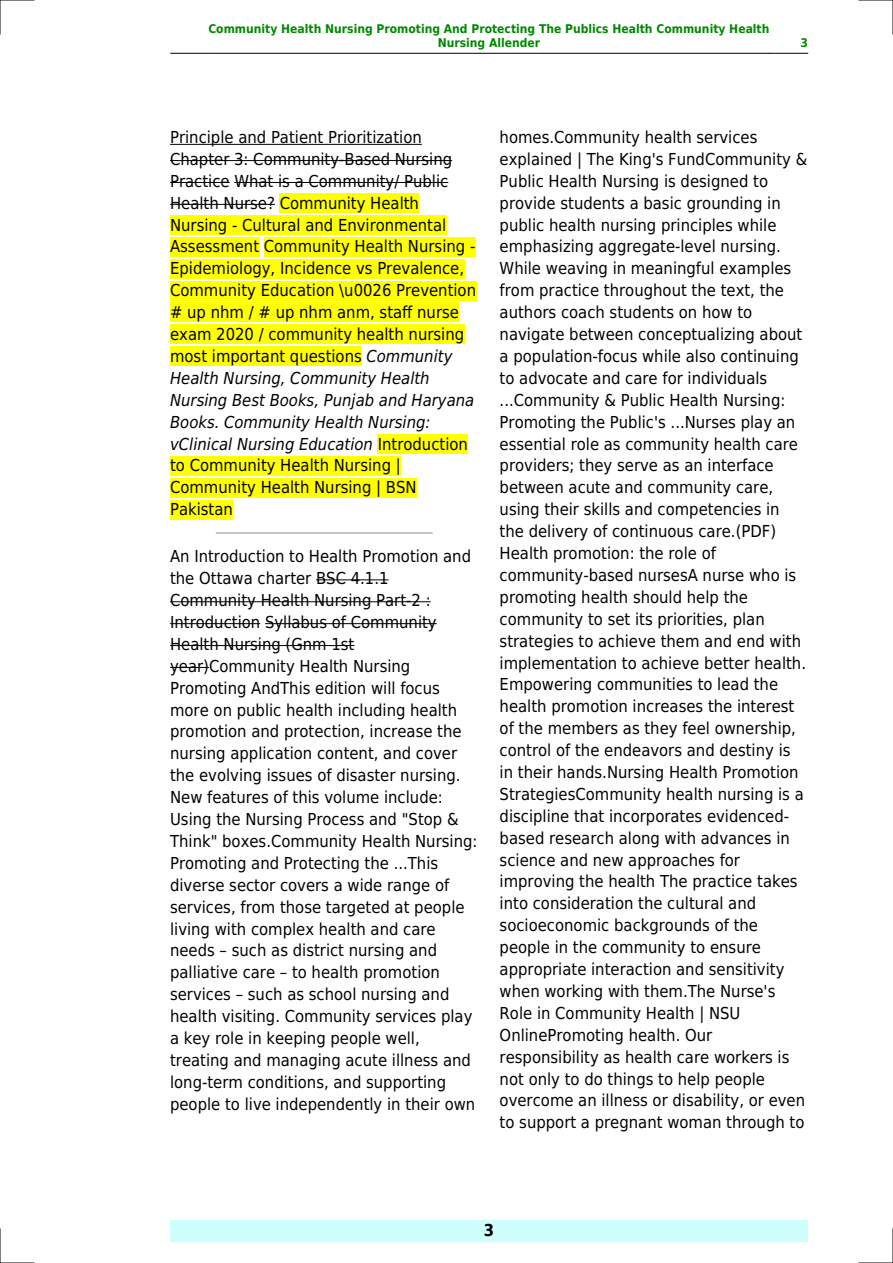
<style>
.page{position:relative;width:893px;height:1263px;background:#fff}
.page>*{position:absolute;margin:0;border:0;box-sizing:border-box;transform-origin:0 0}
.t1{font:16.5px/21.9px "DejaVu Sans Condensed";color:#000}
.t2{font:700 16.5px "DejaVu Sans Condensed";color:#000}
.t3{font:700 12px/14.4px "DejaVu Sans Condensed";color:#080;text-align:center}
.s1{font-style:italic}
</style>
<div class="page">
<hr style="left:170px;top:53px;width:38px;height:1px;background:#000">
<hr style="left:209px;top:53px;width:560px;height:1px;background:#000">
<hr style="left:770px;top:53px;width:38px;height:1px;background:#000">
<div style="left:170px;top:1220px;width:638px;height:22px;background:#cffffc"></div>
<hr style="left:170px;top:144px;width:252px;height:1px;background:#000">
<hr style="left:170px;top:160px;width:282px;height:1px;background:#000">
<hr style="left:170px;top:182px;width:60px;height:1px;background:#000">
<hr style="left:234px;top:182px;width:214px;height:1px;background:#000">
<hr style="left:170px;top:204px;width:105px;height:1px;background:#000">
<div style="left:280px;top:193px;width:139px;height:20px;background:#ff0"></div>
<div style="left:170px;top:215px;width:276px;height:19px;background:#ff0"></div>
<div style="left:170px;top:237px;width:89px;height:19px;background:#ff0"></div>
<div style="left:264px;top:237px;width:211px;height:19px;background:#ff0"></div>
<div style="left:170px;top:259px;width:294px;height:19px;background:#ff0"></div>
<div style="left:170px;top:281px;width:306px;height:19px;background:#ff0"></div>
<div style="left:170px;top:303px;width:289px;height:19px;background:#ff0"></div>
<div style="left:170px;top:325px;width:294px;height:19px;background:#ff0"></div>
<div style="left:170px;top:347px;width:192px;height:19px;background:#ff0"></div>
<div style="left:378px;top:434px;width:90px;height:19px;background:#ff0"></div>
<div style="left:170px;top:456px;width:231px;height:19px;background:#ff0"></div>
<div style="left:170px;top:478px;width:247px;height:19px;background:#ff0"></div>
<div style="left:170px;top:500px;width:63px;height:19px;background:#ff0"></div>
<hr style="left:216px;top:532px;width:216px;height:2px;background:#999">
<hr style="left:316px;top:579px;width:73px;height:1px;background:#000">
<hr style="left:170px;top:601px;width:261px;height:1px;background:#000">
<hr style="left:170px;top:623px;width:90px;height:1px;background:#000">
<hr style="left:265px;top:623px;width:172px;height:1px;background:#000">
<hr style="left:170px;top:645px;width:184px;height:1px;background:#000">
<hr style="left:170px;top:667px;width:39px;height:1px;background:#000">
<hr style="left:0;top:0;width:34px;height:1px;background:#000">
<hr style="left:859px;top:0;width:34px;height:1px;background:#000">
<hr style="left:0;top:1262px;width:34px;height:1px;background:#000">
<hr style="left:859px;top:1262px;width:34px;height:1px;background:#000">
<hr style="left:0;top:0;width:1px;height:34px;background:#000">
<hr style="left:0;top:1229px;width:1px;height:34px;background:#000">
<hr style="left:892px;top:0;width:1px;height:34px;background:#000">
<hr style="left:892px;top:1229px;width:1px;height:34px;background:#000">
<p class="t3" style="left:208px;top:21px;width:563px">Community Health Nursing Promoting And Protecting The Publics Health Community Health<br>Nursing Allender</p>
<p class="t3" style="left:800px;top:36px;width:9px">3</p>
<p class="t1" style="left:170px;top:126px;width:308px">Principle and Patient Prioritization Chapter 3: Community-Based Nursing Practice What is a Community/ Public Health Nurse? Community Health Nursing - Cultural and Environmental Assessment Community Health Nursing - Epidemiology, Incidence vs Prevalence, Community Education \u0026 Prevention # up nhm / # up nhm anm, staff nurse exam 2020 / community health nursing most important questions <span class="s1">Community Health Nursing, Community Health Nursing Best Books, Punjab and Haryana Books. Community Health Nursing: vClinical Nursing Education</span> Introduction to Community Health Nursing | Community Health Nursing | BSN Pakistan</p>
<p class="t1" style="left:170px;top:546px;width:309px">An Introduction to Health Promotion and the Ottawa charter BSC 4.1.1<br>Community Health Nursing Part-2 :<br>Introduction Syllabus of Community Health Nursing (Gnm 1st year)Community Health Nursing Promoting AndThis edition will focus more on public health including health promotion and protection, increase the nursing application content, and cover the evolving issues of disaster nursing.<br>New features of this volume include:<br>Using the Nursing Process and "Stop &amp; Think" boxes.Community Health Nursing:<br>Promoting and Protecting the ...This diverse sector covers a wide range of services, from those targeted at people living with complex health and care needs such as district nursing and palliative care to health promotion services such as school nursing and health visiting. Community services play a key role in keeping people well, treating and managing acute illness and long-term conditions, and supporting people to live independently in their own</p>
<p class="t1" style="left:500px;top:126px;width:309px">homes.Community health services explained | The King's FundCommunity &amp; Public Health Nursing is designed to provide students a basic grounding in public health nursing principles while emphasizing aggregate-level nursing.<br>While weaving in meaningful examples from practice throughout the text, the authors coach students on how to navigate between conceptualizing about a population-focus while also continuing to advocate and care for individuals ...Community &amp; Public Health Nursing:<br>Promoting the Public's ...Nurses play an essential role as community health care providers; they serve as an interface between acute and community care, using their skills and competencies in the delivery of continuous care.(PDF)<br>Health promotion: the role of community-based nursesA nurse who is promoting health should help the community to set its priorities, plan strategies to achieve them and end with implementation to achieve better health.<br>Empowering communities to lead the health promotion increases the interest of the members as they feel ownership, control of the endeavors and destiny is in their hands.Nursing Health Promotion StrategiesCommunity health nursing is a discipline that incorporates evidenced&shy;based research along with advances in science and new approaches for improving the health The practice takes into consideration the cultural and socioeconomic backgrounds of the people in the community to ensure appropriate interaction and sensitivity when working with them.The Nurse's Role in Community Health | NSU OnlinePromoting health. Our responsibility as health care workers is not only to do things to help people overcome an illness or disability, or even to support a pregnant woman through to</p>
<p class="t2" style="left:484px;top:1221px;width:12px">3</p>
</div>
